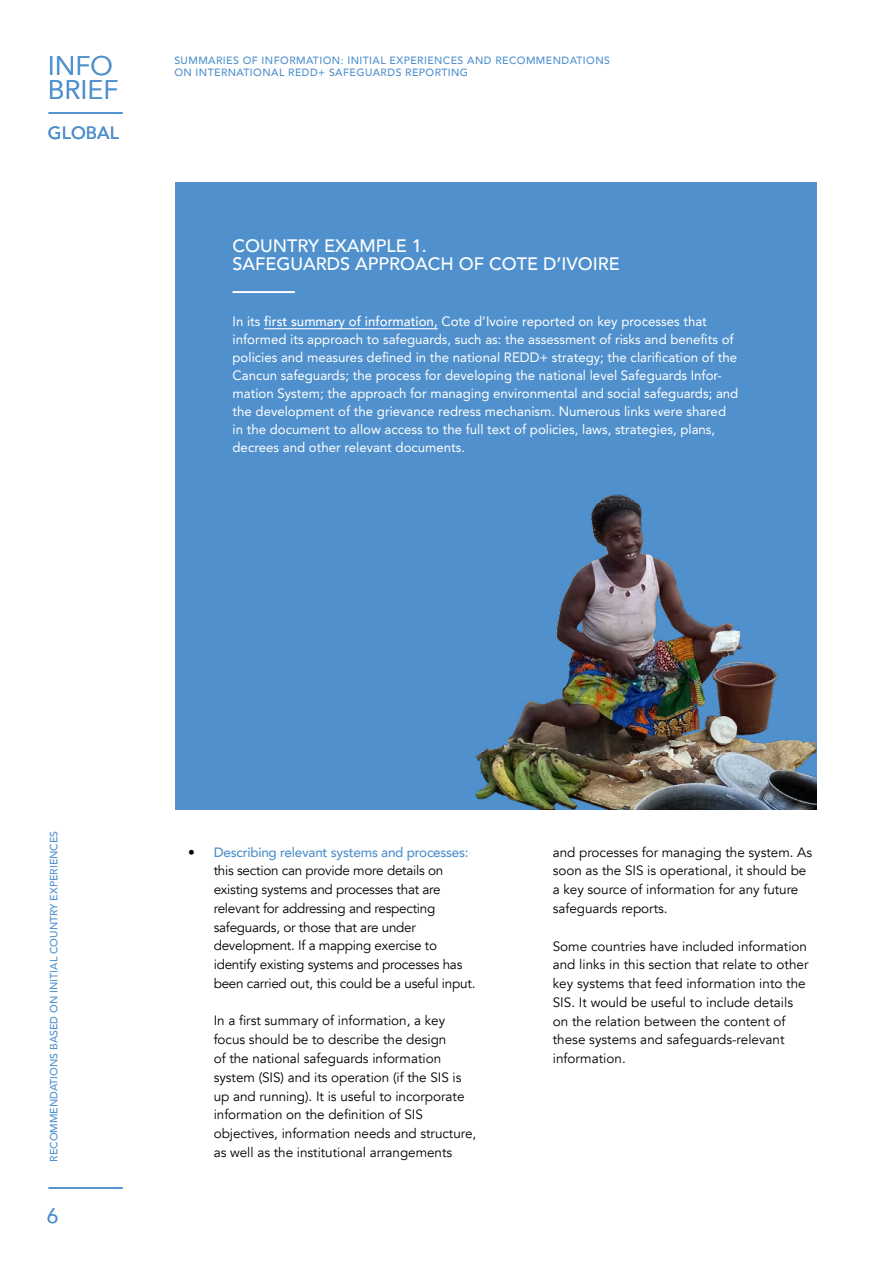
<style>
.page{position:relative;width:893px;height:1263px;background:#fff}
.page>*{position:absolute;margin:0;border:0;box-sizing:border-box;transform-origin:0 0}
.t1{font:26.7px/23.7px "Avenir";color:#5091cd}
.t2{font:21px "Avenir";color:#5091cd}
.t3{font:500 18px/18px "Avenir";color:#fff}
.t4{font:500 17.7px "Avenir";letter-spacing:.01em;color:#5091cd}
.t5{font:13.5px/18.8px "Avenir";letter-spacing:-.005em;color:#000}
.t6{font:13.5px/18px "Avenir LT Std";color:#fff}
.t7{font:500 10.5px/12px "Avenir";letter-spacing:.04em;color:#5091cd}
.t8{font:500 10.5px "Avenir";color:#5091cd}
.s1{font-family:"Avenir";font-weight:500}
.s2{font-weight:500;color:#5091cd}
</style>
<div class="page">
<hr style="left:49px;top:112px;width:74px;height:2px;background:#5091cd">
<hr style="left:49px;top:1187px;width:74px;height:2px;background:#5091cd">
<div style="left:175px;top:183px;width:641px;height:627px;background:#5091cd"></div>
<hr style="left:264px;top:328px;width:174px;height:1px;background:#fff">
<hr style="left:233px;top:291px;width:62px;height:2px;background:#fff">
<img style="left:475px;top:494px;width:341px;height:316px">
<h1 class="t1" style="left:48px;top:55px;width:72px">INFO<br>BRIEF</h1>
<h3 class="t4" style="left:48px;top:118px;width:73px">GLOBAL</h3>
<p class="t7" style="left:174px;top:53px;width:437px">SUMMARIES OF INFORMATION: INITIAL EXPERIENCES AND RECOMMENDATIONS<br>ON INTERNATIONAL REDD+ SAFEGUARDS REPORTING</p>
<h3 class="t3" style="left:233px;top:236px;width:389px">COUNTRY EXAMPLE 1.<br>SAFEGUARDS APPROACH OF COTE D’IVOIRE</h3>
<p class="t6" style="left:233px;top:312px;width:507px">In its <span class="s1">first summary of information,</span> Cote d’Ivoire reported on key processes that informed its approach to safeguards, such as: the assessment of risks and benefits of policies and measures defined in the national REDD+ strategy; the clarification of the Cancun safeguards; the process for developing the national level Safeguards Infor&shy;mation System; the approach for managing environmental and social safeguards; and the development of the grievance redress mechanism. Numerous links were shared in the document to allow access to the full text of policies, laws, strategies, plans, decrees and other relevant documents.</p>
<p class="t8" style="left:45px;top:1162px;width:332px;rotate:-90deg">RECOMMENDATIONS BASED ON INITIAL COUNTRY EXPERIENCES</p>
<h2 class="t2" style="left:47px;top:1203px;width:13px">6</h2>
<p class="t5" style="left:214px;top:843px;width:263px;text-indent:-26px">• <span class="s2">Describing relevant systems and processes: </span>this section can provide more details on existing systems and processes that are relevant for addressing and respecting safeguards, or those that are under development. If a mapping exercise to identify existing systems and processes has been carried out, this could be a useful input.</p>
<p class="t5" style="left:214px;top:1012px;width:264px">In a first summary of information, a key focus should be to describe the design<br>of the national safeguards information system (SIS) and its operation (if the SIS is up and running). It is useful to incorporate information on the definition of SIS objectives, information needs and structure, as well as the institutional arrangements</p>
<p class="t5" style="left:553px;top:843px;width:261px">and processes for managing the system. As soon as the SIS is operational, it should be a key source of information for any future safeguards reports.</p>
<p class="t5" style="left:553px;top:937px;width:257px">Some countries have included information and links in this section that relate to other key systems that feed information into the SIS. It would be useful to include details on the relation between the content of these systems and safeguards-relevant information.</p>
</div>
